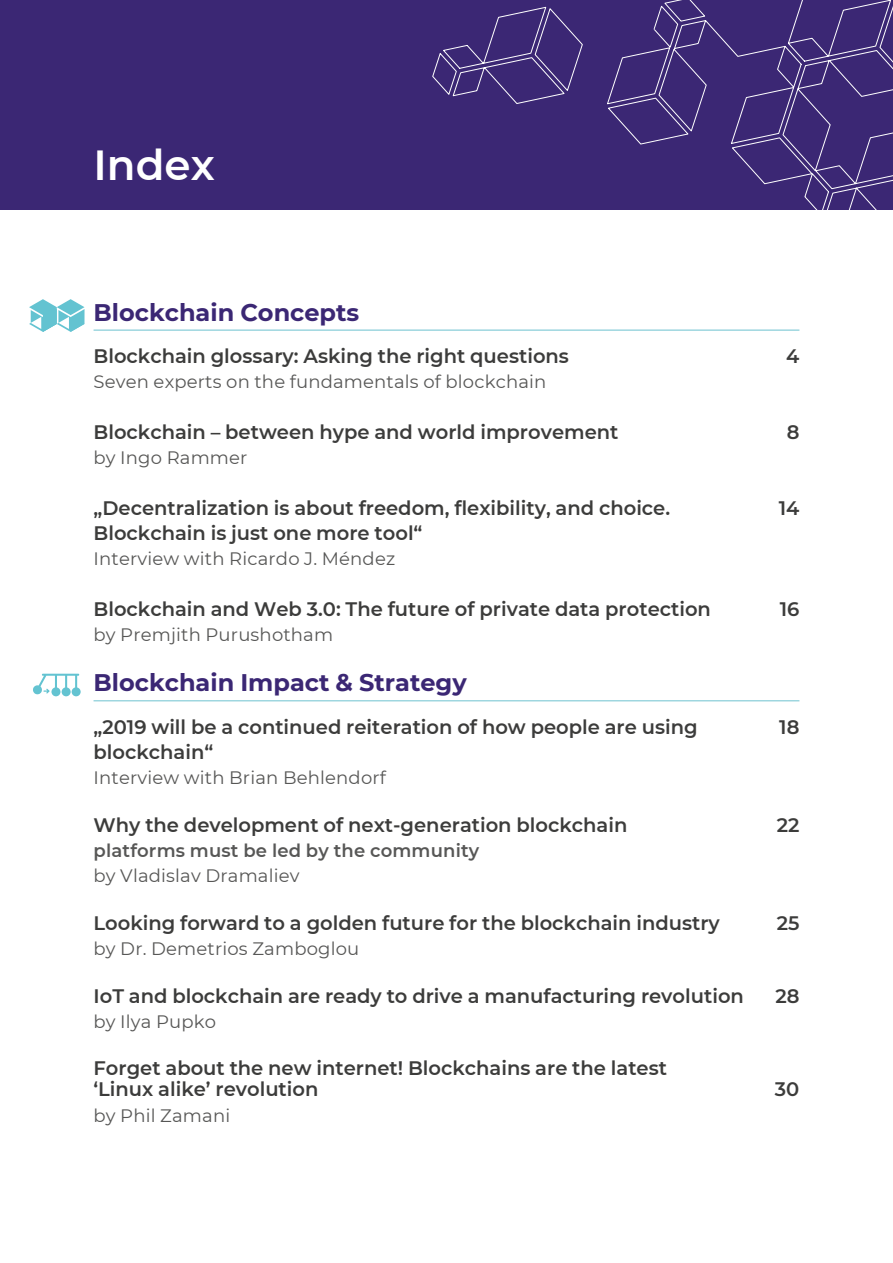
<style>
.page{position:relative;width:893px;height:1263px;background:#fff}
.page>*{position:absolute;margin:0;border:0;box-sizing:border-box;transform-origin:0 0}
.t1{font:600 42px "Montserrat";color:#fff}
.t2{font:700 24px "Montserrat";color:#3b2774}
.t3{font:600 19.5px/21px "Montserrat";color:#3c3c3b}
.t4{font:18px "Montserrat";letter-spacing:.01em;color:#575756}
.t5{font:600 18px "Montserrat";letter-spacing:.01em;color:#575756}
</style>
<div class="page">
<div style="left:0;top:0;width:893px;height:209px;background:#3b2774"></div>
<svg style="left:432px;top:0;width:461px;height:331px"></svg>
<hr style="left:94px;top:329px;width:705px;height:2px;background:#9ed6df">
<hr style="left:94px;top:700px;width:705px;height:1px;background:#9ed6df">
<svg style="left:33px;top:674px;width:48px;height:22px"></svg>
<svg style="left:29px;top:299px;width:56px;height:33px"></svg>
<h1 class="t1" style="left:94px;top:136px;width:123px">Index</h1>
<p class="t2" style="left:94px;top:295px;width:267px">Blockchain Concepts</p>
<p class="t3" style="left:94px;top:345px;width:477px">Blockchain glossary: Asking the right questions</p>
<p class="t3" style="left:786px;top:345px;width:15px">4</p>
<p class="t4" style="left:94px;top:370px;width:454px">Seven experts on the fundamentals of blockchain</p>
<p class="t3" style="left:94px;top:421px;width:526px">Blockchain – between hype and world improvement</p>
<p class="t3" style="left:787px;top:421px;width:14px">8</p>
<p class="t4" style="left:94px;top:445px;width:155px">by Ingo Rammer</p>
<p class="t3" style="left:94px;top:496px;width:578px">„Decentralization is about freedom, flexibility, and choice.</p>
<p class="t3" style="left:779px;top:496px;width:22px">14</p>
<p class="t3" style="left:94px;top:522px;width:330px">Blockchain is just one more tool“</p>
<p class="t4" style="left:94px;top:546px;width:303px">Interview with Ricardo J. Méndez</p>
<p class="t3" style="left:94px;top:597px;width:619px">Blockchain and Web 3.0: The future of private data protection</p>
<p class="t3" style="left:780px;top:597px;width:21px">16</p>
<p class="t4" style="left:94px;top:622px;width:241px">by Premjith Purushotham</p>
<p class="t2" style="left:94px;top:666px;width:375px">Blockchain Impact &amp; Strategy</p>
<p class="t3" style="left:94px;top:715px;width:606px">„2019 will be a continued reiteration of how people are using</p>
<p class="t3" style="left:779px;top:715px;width:22px">18</p>
<p class="t3" style="left:94px;top:741px;width:121px">blockchain“</p>
<p class="t4" style="left:94px;top:765px;width:294px">Interview with Brian Behlendorf</p>
<p class="t3" style="left:94px;top:813px;width:535px">Why the development of next-generation blockchain</p>
<p class="t3" style="left:777px;top:813px;width:24px">22</p>
<p class="t5" style="left:94px;top:838px;width:387px">platforms must be led by the community</p>
<p class="t4" style="left:94px;top:863px;width:208px">by Vladislav Dramaliev</p>
<p class="t3" style="left:94px;top:911px;width:628px">Looking forward to a golden future for the blockchain industry</p>
<p class="t3" style="left:777px;top:911px;width:24px">25</p>
<p class="t4" style="left:94px;top:936px;width:267px">by Dr. Demetrios Zamboglou</p>
<p class="t3" style="left:94px;top:984px;width:652px">IoT and blockchain are ready to drive a manufacturing revolution</p>
<p class="t3" style="left:775px;top:984px;width:26px">28</p>
<p class="t4" style="left:94px;top:1009px;width:124px">by Ilya Pupko</p>
<p class="t3" style="left:94px;top:1057px;width:575px">Forget about the new internet! Blockchains are the latest ‘Linux alike’ revolution</p>
<p class="t3" style="left:775px;top:1078px;width:26px">30</p>
<p class="t4" style="left:94px;top:1103px;width:138px">by Phil Zamani</p>
</div>
